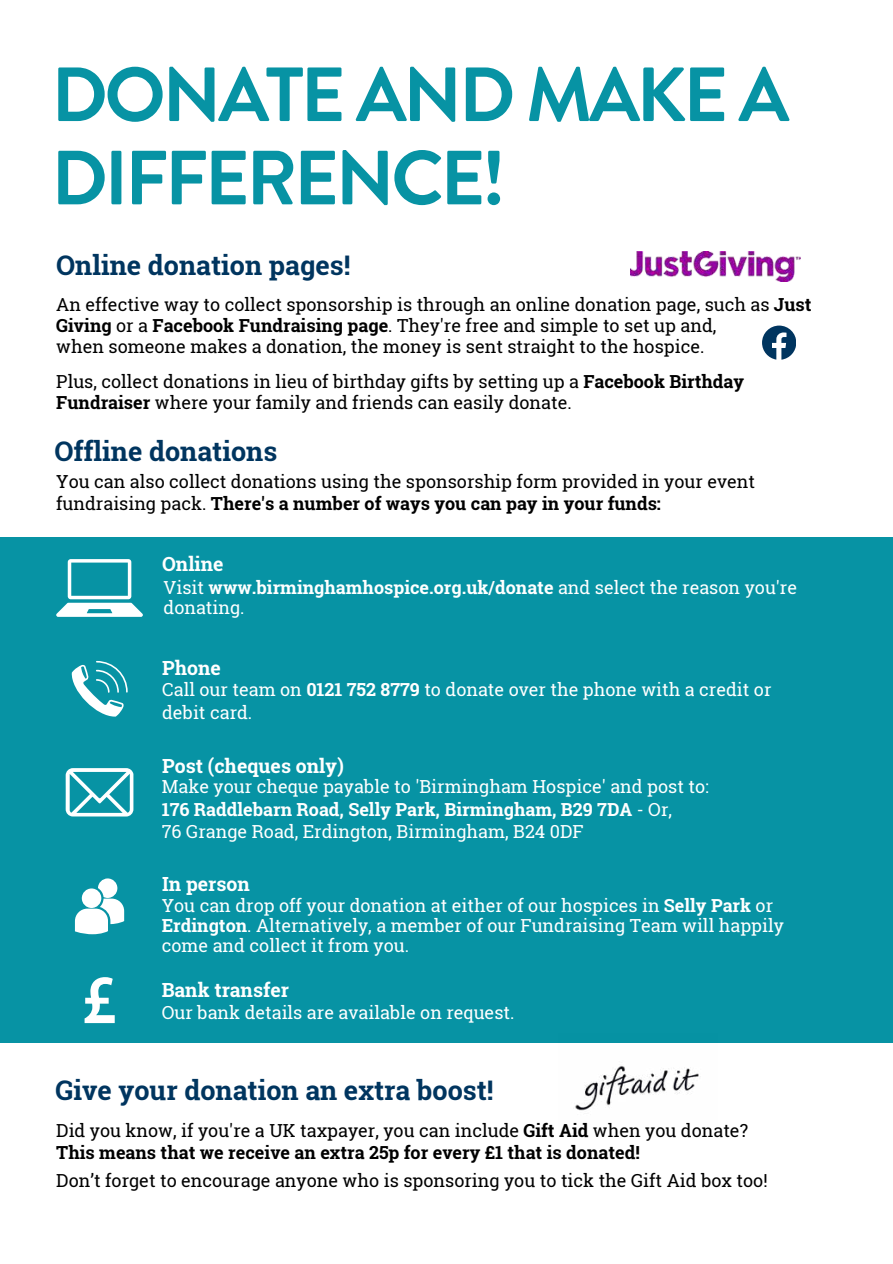
<style>
.page{position:relative;width:893px;height:1264px;background:#fff}
.page>*{position:absolute;margin:0;border:0;box-sizing:border-box;transform-origin:0 0}
.t1{font:700 76.5px/83.2px "Brandon Grotesque";letter-spacing:-.045em;color:#0793a4}
.t2{font:700 27px "Roboto Slab";color:#00355f}
.t3{font:700 19.5px "Roboto Slab";color:#fff}
.t4{font:18px/21.3px "Roboto Slab";color:#000}
.t5{font:18px/20.2px "Roboto Slab";color:#fff}
.t6{font:700 18px/21.3px "Roboto Slab";color:#000}
.s1{font-weight:700}
.s2{font-weight:400}
</style>
<div class="page">
<img style="left:630px;top:252px;width:170px;height:30px">
<div style="left:0;top:537px;width:892px;height:505px;background:#0793a4"></div>
<svg style="left:56px;top:559px;width:87px;height:57px"></svg>
<svg style="left:71px;top:661px;width:57px;height:55px"></svg>
<svg style="left:66px;top:768px;width:67px;height:48px"></svg>
<svg style="left:75px;top:878px;width:49px;height:56px"></svg>
<img style="left:558px;top:1042px;width:159px;height:69px">
<svg style="left:762px;top:325px;width:33px;height:34px"></svg>
<svg style="left:85px;top:977px;width:30px;height:46px"></svg>
<h1 class="t1" style="left:51px;top:54px;width:739px">DONATE AND MAKE A<br>DIFFERENCE!</h1>
<h2 class="t2" style="left:56px;top:247px;width:296px">Online donation pages!</h2>
<p class="t4" style="left:56px;top:293px;width:756px">An effective way to collect sponsorship is through an online donation page, such as <span class="s1">Just<br>Giving</span> or a <span class="s1">Facebook Fundraising page</span>. They're free and simple to set up and,<br>when someone makes a donation, the money is sent straight to the hospice.</p>
<p class="t4" style="left:56px;top:370px;width:689px">Plus, collect donations in lieu of birthday gifts by setting up a <span class="s1">Facebook Birthday<br>Fundraiser</span> where your family and friends can easily donate.</p>
<h2 class="t2" style="left:54px;top:432px;width:224px">Offline donations</h2>
<p class="t4" style="left:56px;top:471px;width:700px">You can also collect donations using the sponsorship form provided in your event fundraising pack. <span class="s1">There's a number of ways you can pay in your funds:</span></p>
<p class="t3" style="left:162px;top:550px;width:63px">Online</p>
<p class="t5" style="left:163px;top:577px;width:635px">Visit <span class="s1">www.birminghamhospice.org.uk/donate</span> and select the reason you're donating.</p>
<p class="t3" style="left:162px;top:654px;width:60px">Phone</p>
<p class="t5" style="left:162px;top:678px;width:610px;line-height:22.5px">Call our team on <span class="s1">0121 752 8779</span> to donate over the phone with a credit or debit card.</p>
<p class="t3" style="left:162px;top:752px;width:183px">Post (cheques only)</p>
<p class="t5" style="left:162px;top:775px;width:548px;line-height:22.5px">Make your cheque payable to 'Birmingham Hospice' and post to:<br><span class="s1">176 Raddlebarn Road, Selly Park, Birmingham, B29 7DA</span> - Or,<br>76 Grange Road, Erdington, Birmingham, B24 0DF</p>
<p class="t3" style="left:162px;top:870px;width:89px">In person</p>
<p class="t5" style="left:162px;top:894px;width:623px">You can drop off your donation at either of our hospices in <span class="s1">Selly Park</span> or<br><span class="s1">Erdington</span>. Alternatively, a member of our Fundraising Team will happily come and collect it from you.</p>
<p class="t3" style="left:162px;top:976px;width:129px">Bank transfer</p>
<p class="t5" style="left:162px;top:1002px;width:354px">Our bank details are available on request.</p>
<h2 class="t2" style="left:55px;top:1071px;width:439px">Give your donation an extra boost!</h2>
<p class="t6" style="left:56px;top:1119px;width:693px"><span class="s2">Did you know, if you're a UK taxpayer, you can include</span> Gift Aid <span class="s2">when you donate?<br></span>This means that we receive an extra 25p for every £1 that is donated!</p>
<p class="t4" style="left:56px;top:1169px;width:712px">Don’t forget to encourage anyone who is sponsoring you to tick the Gift Aid box too!</p>
</div>
